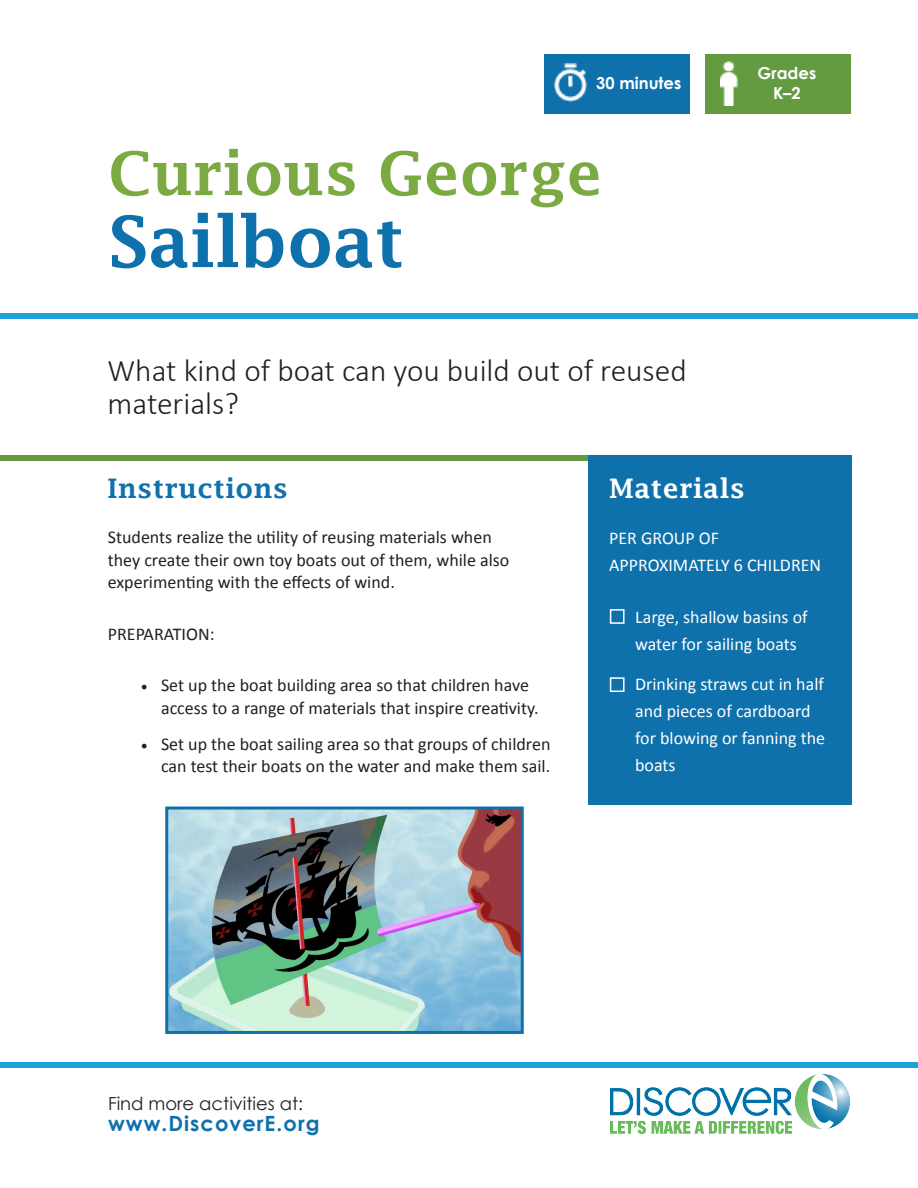
<style>
.page{position:relative;width:918px;height:1188px;background:#fff}
.page>*{position:absolute;margin:0;border:0;box-sizing:border-box;transform-origin:0 0}
.t1{font:600 70.5px "Lucida Fax";color:#0f71ac}
.t2{font:600 60px "Lucida Fax";color:#7aaa41}
.t3{font:300 31.5px/33px "Calibri";color:#231f20}
.t4{font:600 27px "Lucida Fax";letter-spacing:.02em;color:#0f71ac}
.t5{font:600 27px "Lucida Fax";letter-spacing:.02em;color:#fff}
.t6{font:700 21px "Century Gothic";letter-spacing:.05em;color:#0f71ac}
.t7{font:18px/22.5px "Calibri";color:#231f20}
.t8{font:18px/27px "Calibri";color:#fff}
.t9{font:18px "Century Gothic";color:#231f20}
.t10{font:700 16.5px "Century Gothic";color:#fff}
.s1{font-family:"Minion Pro"}
</style>
<div class="page">
<div style="left:0;top:1062px;width:918px;height:6px;background:#1ea0da"></div>
<div style="left:705px;top:54px;width:146px;height:59px;background:#649b41"></div>
<div style="left:544px;top:54px;width:146px;height:59px;background:#0f71ac"></div>
<div style="left:0;top:313px;width:918px;height:6px;background:#1ea0da"></div>
<div style="left:0;top:455px;width:591px;height:6px;background:#649b41"></div>
<div style="left:588px;top:455px;width:263px;height:350px;background:#0f71ac"></div>
<img style="left:610px;top:1074px;width:239px;height:60px">
<img style="left:555px;top:63px;width:32px;height:38px">
<img style="left:721px;top:61px;width:17px;height:44px">
<div style="left:610px;top:609px;width:15px;height:15px;border:2px solid #fff"></div>
<div style="left:610px;top:677px;width:15px;height:15px;border:2px solid #fff"></div>
<img style="left:169px;top:811px;width:351px;height:219px">
<div style="left:165px;top:807px;width:359px;height:227px;border:3px solid #0f71ac"></div>
<p class="t10" style="left:596px;top:73px;width:87px">30 minutes</p>
<p class="t2" style="left:108px;top:139px;width:496px">Curious George</p>
<p class="t1" style="left:108px;top:202px;width:298px">Sailboat</p>
<p class="t3" style="left:108px;top:354px;width:581px">What kind of boat can you build out of reused materials?</p>
<p class="t10" style="left:758px;top:62px;width:60px">Grades</p>
<p class="t10" style="left:773px;top:82px;width:29px">K–2</p>
<p class="t4" style="left:108px;top:473px;width:182px">Instructions</p>
<p class="t5" style="left:609px;top:473px;width:137px">Materials</p>
<p class="t8" style="left:609px;top:523px;width:214px">PER GROUP OF<br>APPROXIMATELY 6 CHILDREN</p>
<p class="t8" style="left:635px;top:602px;width:174px">Large, shallow basins of water for sailing boats</p>
<p class="t8" style="left:635px;top:670px;width:192px">Drinking straws cut in half and pieces of cardboard for blowing or fanning the boats</p>
<p class="t7" style="left:108px;top:525px;width:403px">Students realize the utility of reusing materials when they create their own toy boats out of them, while also experimenting with the effects of wind.</p>
<p class="t7" style="left:108px;top:622px;width:108px">PREPARATION:</p>
<p class="t7" style="left:161px;top:673px;width:379px;text-indent:-20px"><span class="s1">•</span> Set up the boat building area so that children have access to a range of materials that inspire creativity.</p>
<p class="t7" style="left:141px;top:732px;width:411px;text-align:right"><span class="s1">•</span> Set up the boat sailing area so that groups of children can test their boats on the water and make them sail.</p>
<p class="t9" style="left:108px;top:1092px;width:197px">Find more activities at:</p>
<p class="t6" style="left:108px;top:1110px;width:213px">www.DiscoverE.org</p>
</div>
